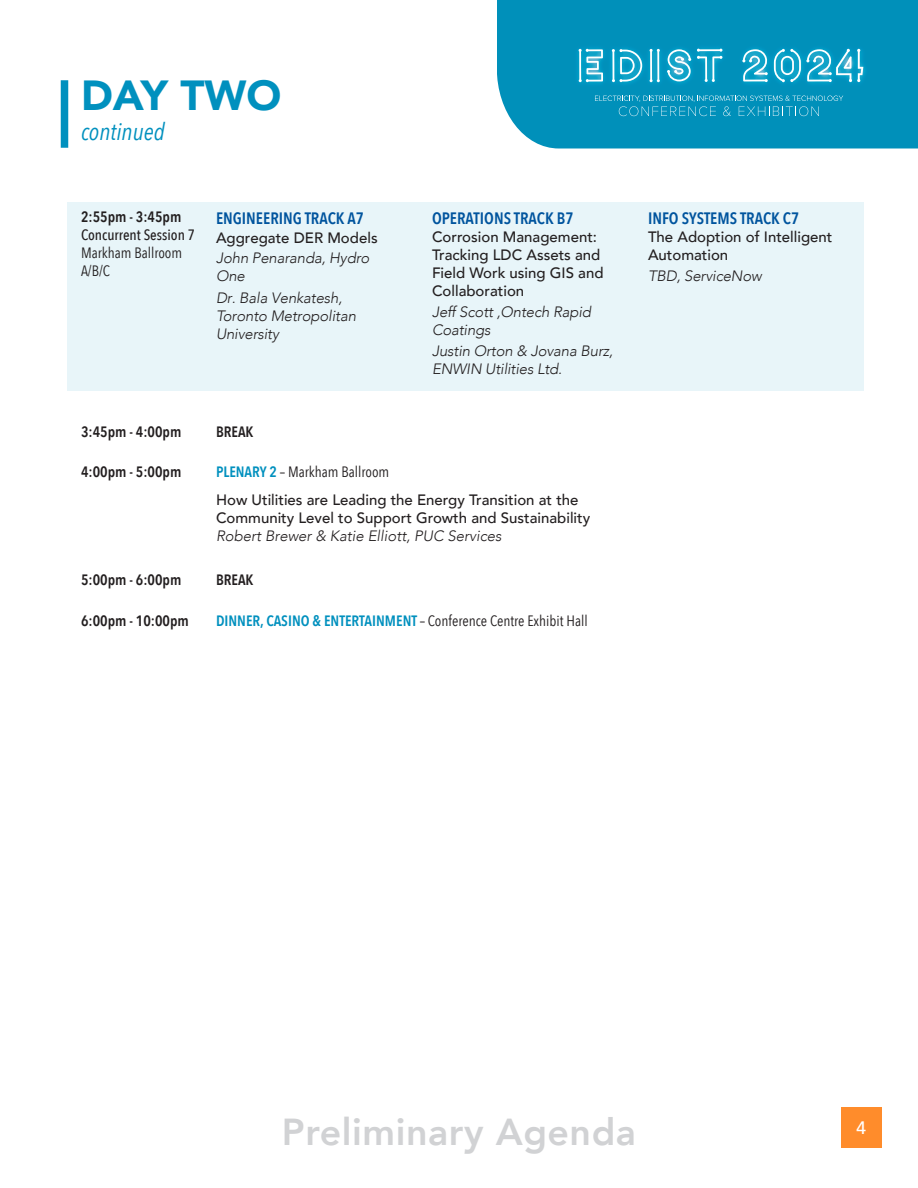
<style>
.page{position:relative;width:918px;height:1188px;background:#fff}
.page>*{position:absolute;margin:0;border:0;box-sizing:border-box;transform-origin:0 0}
.t1{font:900 42px "Avenir";color:#0090be}
.t2{font:800 37.5px "Avenir";letter-spacing:.015em;color:#d1d2d4}
.t3{font:italic 24px "Avenir Next Condensed";color:#0090be}
.t4{font:500 18px "Avenir";color:#fff}
.t5{font:600 16.5px "Avenir Next Condensed";color:#00549e}
.t6{font:italic 300 15px/18px "Avenir";letter-spacing:-.01em;color:#231f20}
.t7{font:500 15px/18px "Avenir";color:#231f20}
.t8{font:15px/18px "Avenir Next Condensed";color:#231f20}
.t9{font:600 15px "Avenir Next Condensed";color:#231f20}
.t10{font:500 15px "Avenir Next Condensed";color:#231f20}
.s1{font-weight:500;font-style:normal}
.s2{font-weight:600;color:#0090be}
</style>
<div class="page">
<div style="left:841px;top:1107px;width:40px;height:41px;background:#ff8c2b"></div>
<div style="left:61px;top:80px;width:7px;height:68px;background:#0090be"></div>
<div style="left:68px;top:202px;width:796px;height:190px;background:#e8f5f9"></div>
<div style="left:497px;top:0;width:421px;height:148px;background:#0090ba"></div>
<div style="left:569px;top:40px;width:304px;height:52px;background:#0090ba"></div>
<svg style="left:612px;top:49px;width:30px;height:33px"></svg>
<svg style="left:667px;top:49px;width:24px;height:32px"></svg>
<svg style="left:579px;top:49px;width:24px;height:33px"></svg>
<svg style="left:650px;top:49px;width:10px;height:33px"></svg>
<svg style="left:697px;top:49px;width:25px;height:33px"></svg>
<svg style="left:742px;top:49px;width:26px;height:33px"></svg>
<svg style="left:774px;top:49px;width:89px;height:33px;background:#45b4d2"></svg>
<svg style="left:595px;top:96px;width:248px;height:20px;background:#199bc0"></svg>
<p class="t1" style="left:81px;top:60px;width:202px">DAY TWO</p>
<p class="t3" style="left:81px;top:117px;width:85px">continued</p>
<p class="t9" style="left:81px;top:204px;width:102px">2:55pm - 3:45pm</p>
<p class="t10" style="left:81px;top:226px;width:115px">Concurrent Session 7</p>
<p class="t8" style="left:81px;top:243px;width:103px">Markham Ballroom<br>A/B/C</p>
<p class="t5" style="left:216px;top:203px;width:150px">ENGINEERING TRACK A7</p>
<p class="t6" style="left:216px;top:228px;width:163px;line-height:20px"><span class="s1">Aggregate DER Models<br></span>John Penaranda, Hydro</p>
<p class="t6" style="left:216px;top:266px;width:128px;line-height:21.3px">One<br>Dr. Bala Venkatesh,</p>
<p class="t6" style="left:216px;top:306px;width:142px">Toronto Metropolitan<br>University</p>
<p class="t9" style="left:81px;top:418px;width:102px">3:45pm - 4:00pm</p>
<p class="t9" style="left:216px;top:418px;width:39px">BREAK</p>
<p class="t9" style="left:81px;top:459px;width:102px">4:00pm - 5:00pm</p>
<p class="t8" style="left:216px;top:462px;width:175px"><span class="s2">PLENARY 2</span> – Markham Ballroom</p>
<p class="t5" style="left:432px;top:203px;width:143px">OPERATIONS TRACK B7</p>
<p class="t7" style="left:432px;top:226px;width:173px">Corrosion Management:<br>Tracking LDC Assets and<br>Field Work using GIS and<br>Collaboration</p>
<p class="t6" style="left:432px;top:303px;width:161px">Jeff Scott ,Ontech Rapid<br>Coatings</p>
<p class="t6" style="left:432px;top:342px;width:182px">Justin Orton &amp; Jovana Burz,<br>ENWIN Utilities Ltd.</p>
<p class="t9" style="left:81px;top:567px;width:102px">5:00pm - 6:00pm</p>
<p class="t9" style="left:81px;top:607px;width:109px">6:00pm - 10:00pm</p>
<p class="t7" style="left:216px;top:490px;width:364px">How Utilities are Leading the Energy Transition at the</p>
<p class="t7" style="left:216px;top:508px;width:376px">Community Level to Support Growth and Sustainability</p>
<p class="t6" style="left:216px;top:527px;width:287px">Robert Brewer &amp; Katie Elliott, PUC Services</p>
<p class="t9" style="left:216px;top:567px;width:39px">BREAK</p>
<p class="t8" style="left:216px;top:611px;width:373px"><span class="s2">DINNER, CASINO &amp; ENTERTAINMENT</span> – Conference Centre Exhibit Hall</p>
<p class="t5" style="left:648px;top:203px;width:153px">INFO SYSTEMS TRACK C7</p>
<p class="t7" style="left:648px;top:226px;width:186px">The Adoption of Intelligent<br>Automation</p>
<p class="t6" style="left:648px;top:267px;width:115px">TBD, ServiceNow</p>
<p class="t2" style="left:282px;top:1102px;width:356px">Preliminary Agenda</p>
<p class="t4" style="left:856px;top:1112px;width:12px">4</p>
</div>
